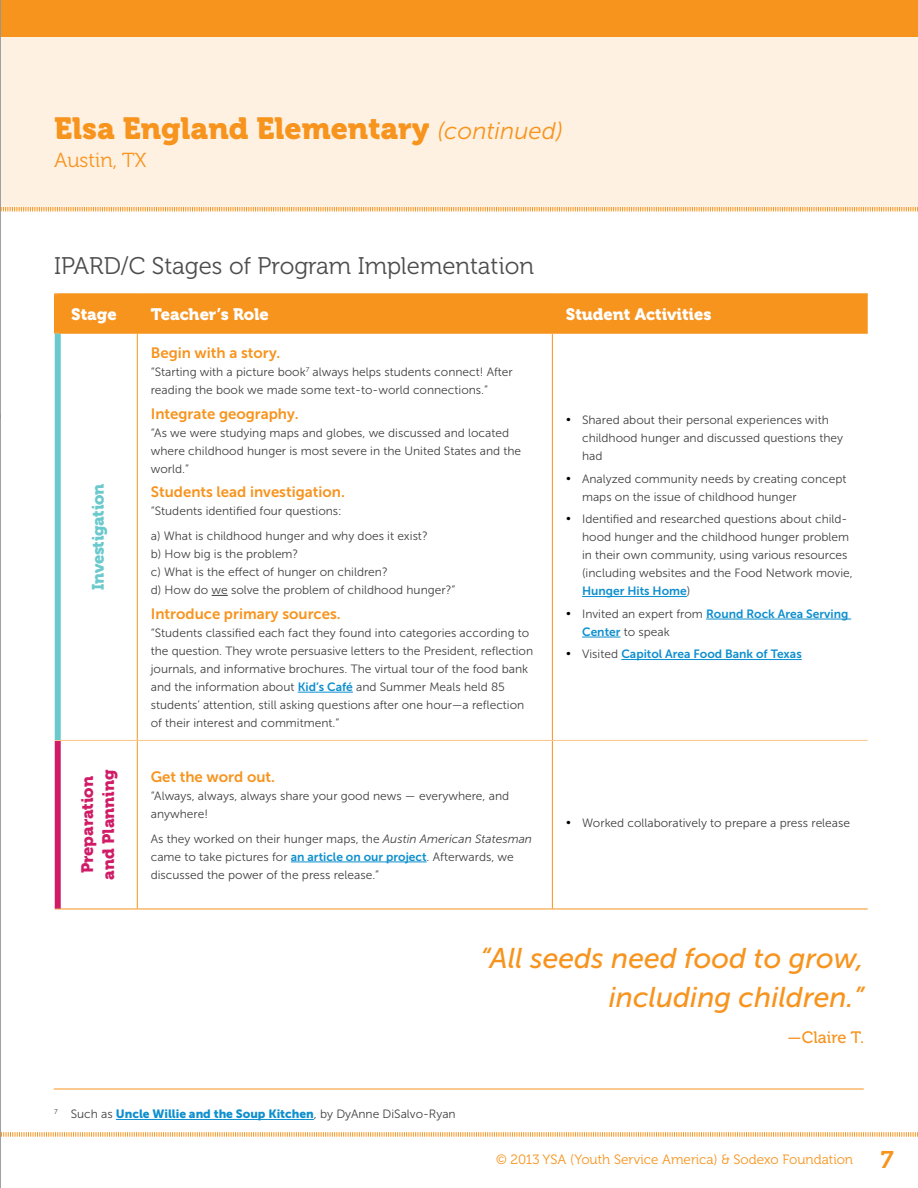
<style>
.page{position:relative;width:918px;height:1188px;background:#fff}
.page>*{position:absolute;margin:0;border:0;box-sizing:border-box;transform-origin:0 0}
.t1{font:30.45px "Museo 900";color:#f7941e}
.t2{font:italic 28.5px/39px "Museo Sans 500";color:#f7941e;text-align:right}
.t3{font:24px "Museo 300";color:#4d4d4f}
.t4{font:20.25px "Museo 300";color:#f7941e}
.t5{font:16.5px "Museo 900";color:#fff}
.t6{font:16.5px/21px "Museo 900";color:#d01c67;text-align:center}
.t7{font:16.5px "Museo 900";color:#69c9cc}
.t8{font:16.5px "Museo 500";color:#f7941e}
.t9{font:15px "Museo Sans 700";color:#f7941e}
.t10{font:13.5px "Museo 300";color:#f7941e}
.t11{font:12px/18px "Museo Sans 300";color:#414042}
.t12{font:12px "Museo Sans 700";color:#0e8fce}
.t13{font:12px "Museo Sans 900";color:#0e8fce}
.s1{font-family:"Museo Sans 300";font-style:italic;font-size:24px}
.s2{font-family:"Museo Sans 700";color:#0e8fce}
.s3{font-style:italic}
.s4{color:#000}
.s5{font-family:"Museo Sans 300";color:#414042}
.s6{font-family:"Museo 700";font-size:24px}
</style>
<div class="page">
<svg style="left:1px;top:1132px;width:917px;height:5px"></svg>
<div style="left:0;top:22px;width:918px;height:188px;background:#fff1e2"></div>
<div style="left:0;top:0;width:918px;height:37px;background:#f7941e"></div>
<svg style="left:1px;top:207px;width:917px;height:5px"></svg>
<hr style="left:0;top:0;width:1px;height:1188px;background:#939598">
<hr style="left:116px;top:1119px;width:198px;height:1px;background:#0e8fce">
<hr style="left:54px;top:1089px;width:810px;height:1px;background:#f7941e">
<div style="left:62px;top:294px;width:806px;height:39px;background:#f7941e"></div>
<hr style="left:54px;top:293px;width:83px;height:1px;background:#f7941e">
<hr style="left:137px;top:293px;width:415px;height:1px;background:#f7941e">
<hr style="left:137px;top:294px;width:1px;height:39px;background:#f7941e">
<hr style="left:552px;top:293px;width:316px;height:1px;background:#f7941e">
<hr style="left:552px;top:294px;width:1px;height:39px;background:#f7941e">
<hr style="left:54px;top:333px;width:83px;height:1px;background:#f7941e">
<hr style="left:137px;top:333px;width:415px;height:1px;background:#f7941e">
<hr style="left:137px;top:334px;width:1px;height:406px;background:#f7941e">
<hr style="left:552px;top:333px;width:316px;height:1px;background:#f7941e">
<hr style="left:552px;top:334px;width:1px;height:406px;background:#f7941e">
<hr style="left:137px;top:741px;width:1px;height:168px;background:#f7941e">
<hr style="left:552px;top:741px;width:1px;height:168px;background:#f7941e">
<hr style="left:55px;top:909px;width:82px;height:1px;background:#f7941e">
<hr style="left:137px;top:909px;width:415px;height:1px;background:#f7941e">
<hr style="left:552px;top:909px;width:316px;height:1px;background:#f7941e">
<div style="left:55px;top:334px;width:6px;height:406px;background:#69c9cc"></div>
<div style="left:55px;top:741px;width:6px;height:168px;background:#d01c67"></div>
<div style="left:54px;top:294px;width:8px;height:39px;background:#f7941e"></div>
<hr style="left:55px;top:740px;width:82px;height:1px;background:#fdc689">
<hr style="left:137px;top:740px;width:415px;height:1px;background:#fdc689">
<hr style="left:552px;top:740px;width:316px;height:1px;background:#fdc689">
<svg style="left:212px;top:595px;width:16px;height:1px"></svg>
<hr style="left:298px;top:692px;width:55px;height:1px;background:#0e8fce">
<hr style="left:582px;top:596px;width:105px;height:1px;background:#0e8fce">
<hr style="left:706px;top:619px;width:145px;height:1px;background:#0e8fce">
<hr style="left:582px;top:637px;width:39px;height:1px;background:#0e8fce">
<hr style="left:621px;top:659px;width:181px;height:1px;background:#0e8fce">
<hr style="left:291px;top:862px;width:136px;height:1px;background:#0e8fce">
<img style="left:0;top:221px;width:1px;height:183px">
<h1 class="t1" style="left:54px;top:111px;width:510px">Elsa England Elementary <span class="s1">(continued)</span></h1>
<h3 class="t4" style="left:54px;top:149px;width:94px">Austin, TX</h3>
<h3 class="t3" style="left:54px;top:253px;width:481px">IPARD/C Stages of Program Implementation</h3>
<h3 class="t5" style="left:71px;top:305px;width:47px">Stage</h3>
<h3 class="t5" style="left:151px;top:305px;width:120px">Teacher’s Role</h3>
<h3 class="t5" style="left:566px;top:305px;width:147px">Student Activities</h3>
<h3 class="t7" style="left:89px;top:590px;width:107px;rotate:-90deg">Investigation</h3>
<p class="t9" style="left:151px;top:344px;width:131px">Begin with a story.</p>
<p class="t11" style="left:151px;top:363px;width:364px">“Starting with a picture book<sup>7</sup> always helps students connect! After reading the book we made some text-to-world connections.”</p>
<p class="t9" style="left:151px;top:405px;width:149px">I ntegrate geography.</p>
<p class="t11" style="left:151px;top:424px;width:372px">“As we were studying maps and globes, we discussed and located where childhood hunger is most severe in the U nited States and the world.”</p>
<p class="t9" style="left:151px;top:484px;width:196px">Students lead investigation.</p>
<p class="t11" style="left:151px;top:499px;width:278px;line-height:24.8px">“Students identified four questions:<br>a) What is childhood hunger and why does it exist?</p>
<p class="t11" style="left:151px;top:545px;width:306px">b) How big is the problem?<br>c) What is the effect of hunger on children?<br>d) How do we solve the problem of childhood hunger?”</p>
<p class="t9" style="left:151px;top:605px;width:191px">I ntroduce primary sources.</p>
<p class="t11" style="left:151px;top:624px;width:384px">“Students classified each fact they found into categories according to the question. They wrote persuasive letters to the President, reflection journals, and informative brochures. The virtual tour of the food bank and the information about <span class="s2">Kid’s Café</span> and Summer Meals held 85 students’ attention, still asking questions after one hour—a reflection of their interest and commitment.”</p>
<h3 class="t6" style="left:77px;top:880px;width:112px;rotate:-90deg">Preparation and Planning</h3>
<p class="t9" style="left:151px;top:768px;width:126px">Get the word out.</p>
<p class="t11" style="left:151px;top:787px;width:360px">“Always, always, always share your good news — everywhere, and anywhere!</p>
<p class="t11" style="left:151px;top:830px;width:383px">As they worked on their hunger maps, the <span class="s3">Austin American Statesman </span>came to take pictures for <span class="s2">an article on our project</span>. Afterwards, we discussed the power of the press release.”</p>
<p class="t11" style="left:582px;top:411px;width:263px;text-indent:-16px"><span class="s4">•</span> Shared about their personal experiences with childhood hunger and discussed questions they had</p>
<p class="t11" style="left:582px;top:470px;width:266px;text-indent:-16px"><span class="s4">•</span> Analyzed community needs by creating concept maps on the issue of childhood hunger</p>
<p class="t11" style="left:582px;top:510px;width:272px;text-indent:-16px"><span class="s4">•</span> Identified and researched questions about child&shy;hood hunger and the childhood hunger problem in their own community, using various resources (including websites and the Food Network movie,</p>
<p class="t12" style="left:582px;top:585px;width:110px">Hunger Hits Home<span class="s5">)</span></p>
<p class="t12" style="left:566px;top:607px;width:284px"><span class="s4">•</span> <span class="s5">I nvited an expert from</span> Round Rock Area Serving</p>
<p class="t11" style="left:582px;top:623px;width:89px"><span class="s2">Center</span> to speak</p>
<p class="t12" style="left:566px;top:648px;width:237px"><span class="s4">•</span> <span class="s5">Visited</span> Capitol Area Food Bank of Texas</p>
<p class="t11" style="left:566px;top:814px;width:286px"><span class="s4">•</span> Worked collaboratively to prepare a press release</p>
<p class="t13" style="left:54px;top:1107px;width:403px"><sup>7</sup> <span class="s5">Such as</span> Uncle Willie and the Soup Kitchen<span class="s5">, by DyAnne D iSalvo-Ryan</span></p>
<h2 class="t2" style="left:480px;top:939px;width:385px">“All seeds need food to grow, including children.”</h2>
<h3 class="t8" style="left:788px;top:1028px;width:78px">—Claire T.</h3>
<p class="t10" style="left:496px;top:1153px;width:399px">© 2013 YSA (Youth Service America) &amp; Sodexo Foundation <span class="s6">7</span></p>
</div>
